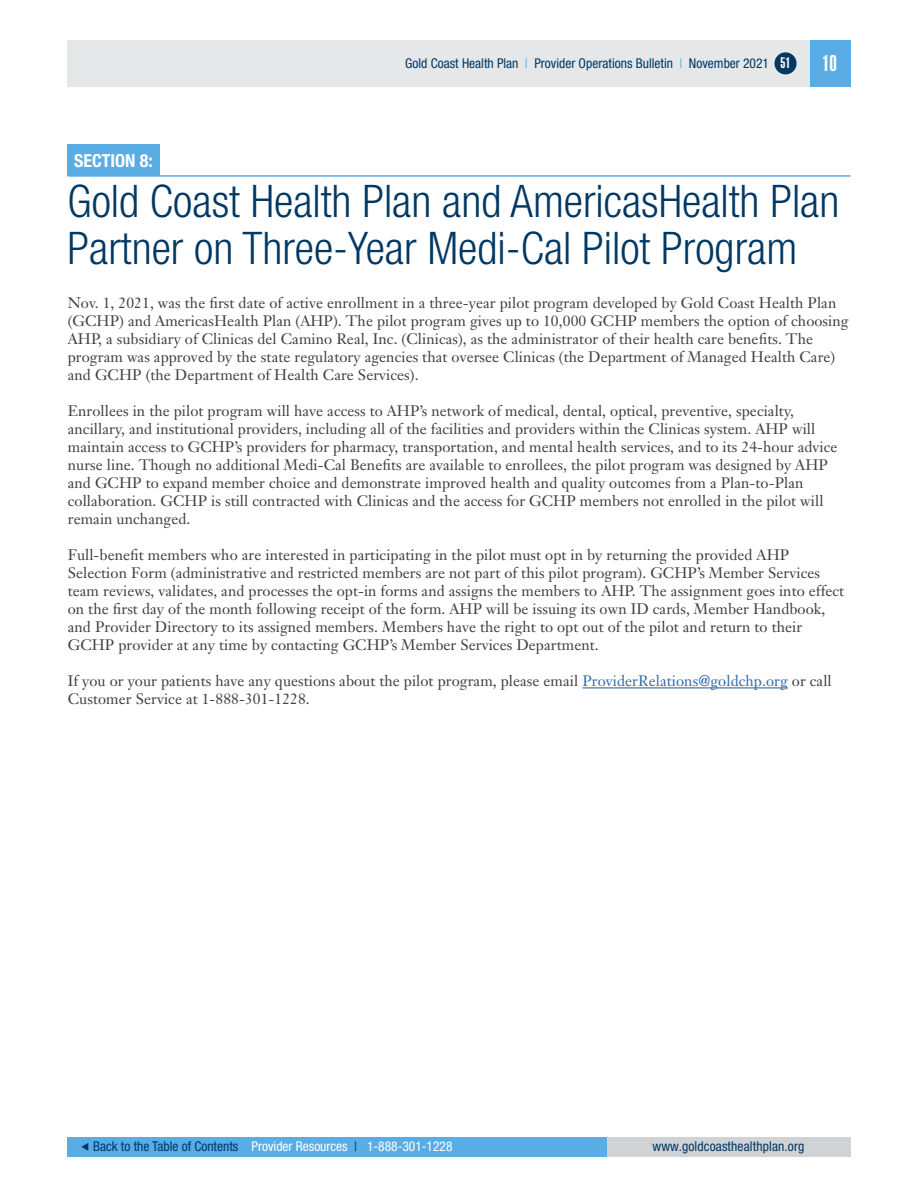
<style>
.page{position:relative;width:918px;height:1188px;background:#fff}
.page>*{position:absolute;margin:0;border:0;box-sizing:border-box;transform-origin:0 0}
.t1{font:300 condensed 45px/46.5px "Helvetica Neue";color:#003864}
.t2{font:22.35px "Helvetica LT Std Ultra Comp";color:#fff}
.t3{font:700 condensed 18px "Helvetica Neue";color:#fff}
.t4{font:15px/18px "Janson Text";letter-spacing:.005em;color:#3e3e3f}
.t5{font:condensed 13.5px "Helvetica Neue";color:#003864}
.t6{font:condensed 13.5px "Helvetica Neue";color:#fff}
.s1{color:#5aace5}
.s2{font-family:"Helvetica LT Std Ultra Comp";font-stretch:normal;font-size:15px;color:#fff}
.s3{color:#3667a4}
.s4{color:#003864}
</style>
<div class="page">
<div style="left:810px;top:40px;width:40px;height:47px;background:#5aace5"></div>
<div style="left:68px;top:40px;width:742px;height:47px;background:#e6e7e9"></div>
<div style="left:774px;top:52px;width:23px;height:22px;background:#003864;border-radius:50%"></div>
<div style="left:607px;top:1137px;width:244px;height:20px;background:#d1d2d4"></div>
<div style="left:68px;top:1137px;width:539px;height:20px;background:#5aace5"></div>
<svg style="left:81px;top:1143px;width:7px;height:8px"></svg>
<hr style="left:582px;top:688px;width:206px;height:1px;background:#175d9e">
<hr style="left:68px;top:175px;width:783px;height:2px;background:#5aace5">
<div style="left:68px;top:144px;width:92px;height:32px;background:#5aace5"></div>
<p class="t3" style="left:74px;top:149px;width:80px">SECTION 8:</p>
<p class="t5" style="left:405px;top:55px;width:387px">Gold Coast Health Plan <span class="s1">|</span> Provider Operations Bulletin <span class="s1">|</span> November 2021 <span class="s2">51</span></p>
<h2 class="t2" style="left:822px;top:51px;width:16px">10</h2>
<h1 class="t1" style="left:68px;top:178px;width:773px">Gold Coast Health Plan and AmericasHealth Plan<br>Partner on Three-Year Medi-Cal Pilot Program</h1>
<p class="t4" style="left:68px;top:293px;width:782px">Nov. 1, 2021, was the first date of active enrollment in a three-year pilot program developed by Gold Coast Health Plan (GCHP) and AmericasHealth Plan (AHP). The pilot program gives up to 10,000 GCHP members the option of choosing AHP, a subsidiary of Clinicas del Camino Real, Inc. (Clinicas), as the administrator of their health care benefits. The program was approved by the state regulatory agencies that oversee Clinicas (the Department of Managed Health Care) and GCHP (the Department of Health Care Services).</p>
<p class="t4" style="left:68px;top:401px;width:771px">Enrollees in the pilot program will have access to AHP’s network of medical, dental, optical, preventive, specialty, ancillary, and institutional providers, including all of the facilities and providers within the Clinicas system. AHP will maintain access to GCHP’s providers for pharmacy, transportation, and mental health services, and to its 24-hour advice nurse line. Though no additional Medi-Cal Benefits are available to enrollees, the pilot program was designed by AHP and GCHP to expand member choice and demonstrate improved health and quality outcomes from a Plan-to-Plan collaboration. GCHP is still contracted with Clinicas and the access for GCHP members not enrolled in the pilot will remain unchanged.</p>
<p class="t4" style="left:68px;top:545px;width:778px">Full-benefit members who are interested in participating in the pilot must opt in by returning the provided AHP Selection Form (administrative and restricted members are not part of this pilot program). GCHP’s Member Services team reviews, validates, and processes the opt-in forms and assigns the members to AHP. The assignment goes into effect on the first day of the month following receipt of the form. AHP will be issuing its own ID cards, Member Handbook, and Provider Directory to its assigned members. Members have the right to opt out of the pilot and return to their GCHP provider at any time by contacting GCHP’s Member Services Department.</p>
<p class="t4" style="left:68px;top:671px;width:765px">If you or your patients have any questions about the pilot program, please email <span class="s3">ProviderRelations@goldchp.org</span> or call<br>Customer Service at 1-888-301-1228.</p>
<p class="t6" style="left:93px;top:1139px;width:361px"><span class="s4">Back to the Table of Contents</span> Provider Resources <span class="s4">|</span> 1-888-301-1228</p>
<p class="t5" style="left:653px;top:1139px;width:153px">www.goldcoasthealthplan.org</p>
</div>
